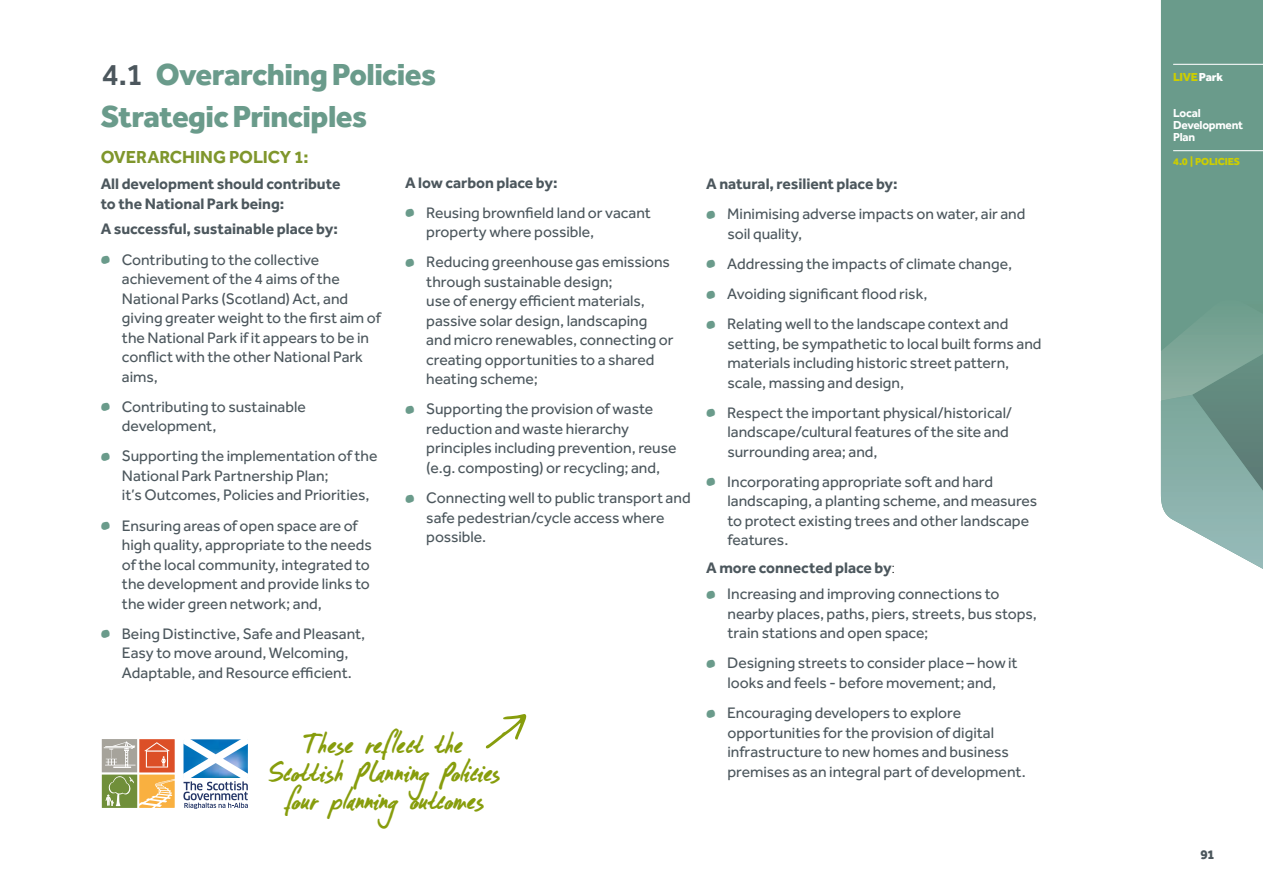
<style>
.page{position:relative;width:1263px;height:893px;background:#fff}
.page>*{position:absolute;margin:0;border:0;box-sizing:border-box;transform-origin:0 0}
.t1{font:800 31.5px "Effra";letter-spacing:-.02em;color:#6a9b8b}
.t2{font:28.05px/28px "DK Formosa";letter-spacing:-.03em;color:#879d0c;text-align:center}
.t3{font:700 18px "Effra";letter-spacing:-.005em;color:#7f962c}
.t4{font:15.75px/19.5px "Effra";color:#4c575d}
.t5{font:700 15.75px/19.5px "Effra";letter-spacing:-.005em;color:#4c575d}
.t6{font:800 13.5px "Effra";color:#4c575d}
.t7{font:700 12px/12px "Effra";letter-spacing:-.02em;color:#fff}
.t8{font:800 12px "Effra";letter-spacing:-.025em;color:#cdce00}
.t9{font:800 10.5px "Effra";letter-spacing:-.015em;color:#cdce00}
.s1{font-weight:500;color:#4c575d}
.s2{font-family:"Finlek";font-size:31.5px;color:#6a9b8b}
.s3{font-weight:300;color:#000}
.s4{color:#fff}
</style>
<div class="page">
<svg style="left:102px;top:739px;width:73px;height:69px;background:#c7a272"></svg>
<svg style="left:183px;top:739px;width:65px;height:70px"></svg>
<svg style="left:486px;top:714px;width:40px;height:34px"></svg>
<div style="left:1161px;top:0;width:102px;height:299px;background:#6a9b8b"></div>
<svg style="left:1161px;top:299px;width:102px;height:270px;background:#8aaea5"></svg>
<svg style="left:1173px;top:64px;width:90px;height:1px"></svg>
<svg style="left:1173px;top:150px;width:90px;height:1px"></svg>
<h1 class="t1" style="left:102px;top:55px;width:336px"><span class="s1">4.1</span> overarching Policies</h1>
<h1 class="t1" style="left:101px;top:97px;width:268px">strategic Principles</h1>
<p class="t3" style="left:101px;top:146px;width:210px">OVERARCHING POLICy 1:</p>
<p class="t5" style="left:101px;top:174px;width:241px">All development should contribute to the National Park being:</p>
<p class="t5" style="left:101px;top:219px;width:239px">A successful, sustainable place by:</p>
<p class="t4" style="left:122px;top:249px;width:260px;text-indent:-21px"><span class="s2">•</span> Contributing to the collective achievement of the 4 aims of the<br>National Parks (Scotland) Act, and giving greater weight to the first aim of the National Park if it appears to be in conflict with the other National Park aims,</p>
<p class="t4" style="left:122px;top:397px;width:185px;text-indent:-21px"><span class="s2">•</span> Contributing to sustainable development,</p>
<p class="t4" style="left:122px;top:446px;width:257px;text-indent:-21px"><span class="s2">•</span> Supporting the implementation of the<br>National Park Partnership Plan;<br>it’s Outcomes, Policies and Priorities,</p>
<p class="t4" style="left:122px;top:515px;width:251px;text-indent:-21px"><span class="s2">•</span> Ensuring areas of open space are of high quality, appropriate to the needs of the local community, integrated to the development and provide links to the wider green network; and,</p>
<p class="t4" style="left:101px;top:623px;width:266px;text-align:center"><span class="s2">•</span> Being Distinctive, Safe and Pleasant,<br>Easy to move around, Welcoming,<br>Adaptable, and Resource efficient.</p>
<p class="t5" style="left:405px;top:172px;width:154px">A low carbon place by:</p>
<p class="t4" style="left:426px;top:203px;width:226px;text-indent:-21px"><span class="s2">•</span> Reusing brownfield land or vacant property where possible,</p>
<p class="t4" style="left:426px;top:252px;width:249px;text-indent:-21px"><span class="s2">•</span> Reducing greenhouse gas emissions through sustainable design;<br>use of energy efficient materials, passive solar design, landscaping and micro renewables, connecting or creating opportunities to a shared heating scheme;</p>
<p class="t4" style="left:426px;top:399px;width:252px;text-indent:-21px"><span class="s2">•</span> Supporting the provision of waste reduction and waste hierarchy principles including prevention, reuse (e.g. composting) or recycling; and,</p>
<p class="t4" style="left:426px;top:488px;width:266px;text-indent:-21px"><span class="s2">•</span> Connecting well to public transport and safe pedestrian/cycle access where possible.</p>
<h2 class="t2" style="left:268px;top:730px;width:234px">T hese reflect the<br>Scottish PLanning Policies four planning outcomes</h2>
<p class="t5" style="left:706px;top:174px;width:193px">A natural, resilient place by:</p>
<p class="t4" style="left:727px;top:204px;width:300px;text-indent:-21px"><span class="s2">•</span> Minimising adverse impacts on water, air and soil quality,</p>
<p class="t4" style="left:706px;top:254px;width:307px"><span class="s2">•</span> Addressing the impacts of climate change,</p>
<p class="t4" style="left:706px;top:284px;width:223px"><span class="s2">•</span> Avoiding significant flood risk,</p>
<p class="t4" style="left:727px;top:314px;width:316px;text-indent:-21px"><span class="s2">•</span> Relating well to the landscape context and setting, be sympathetic to local built forms and materials including historic street pattern, scale, massing and design,</p>
<p class="t4" style="left:727px;top:403px;width:286px;text-indent:-21px"><span class="s2">•</span> Respect the important physical/historical/ landscape/cultural features of the site and surrounding area; and,</p>
<p class="t4" style="left:727px;top:472px;width:311px;text-indent:-21px"><span class="s2">•</span> Incorporating appropriate soft and hard landscaping, a planting scheme, and measures to protect existing trees and other landscape features.</p>
<p class="t5" style="left:706px;top:558px;width:190px">A more connected place by<span class="s3">:</span></p>
<p class="t4" style="left:727px;top:584px;width:311px;text-indent:-21px"><span class="s2">•</span> Increasing and improving connections to nearby places, paths, piers, streets, bus stops, train stations and open space;</p>
<p class="t4" style="left:706px;top:653px;width:313px;text-align:center"><span class="s2">•</span> Designing streets to consider place – how it looks and feels - before movement; and,</p>
<p class="t4" style="left:727px;top:703px;width:300px;text-indent:-21px"><span class="s2">•</span> Encouraging developers to explore opportunities for the provision of digital infrastructure to new homes and business premises as an integral part of development.</p>
<p class="t8" style="left:1173px;top:70px;width:51px">LIVE <span class="s4">Park</span></p>
<p class="t7" style="left:1173px;top:107px;width:72px">Local<br>Development<br>Plan</p>
<p class="t9" style="left:1173px;top:155px;width:68px">4.0 | PoLIcIEs</p>
<p class="t6" style="left:1200px;top:847px;width:15px">91</p>
</div>
